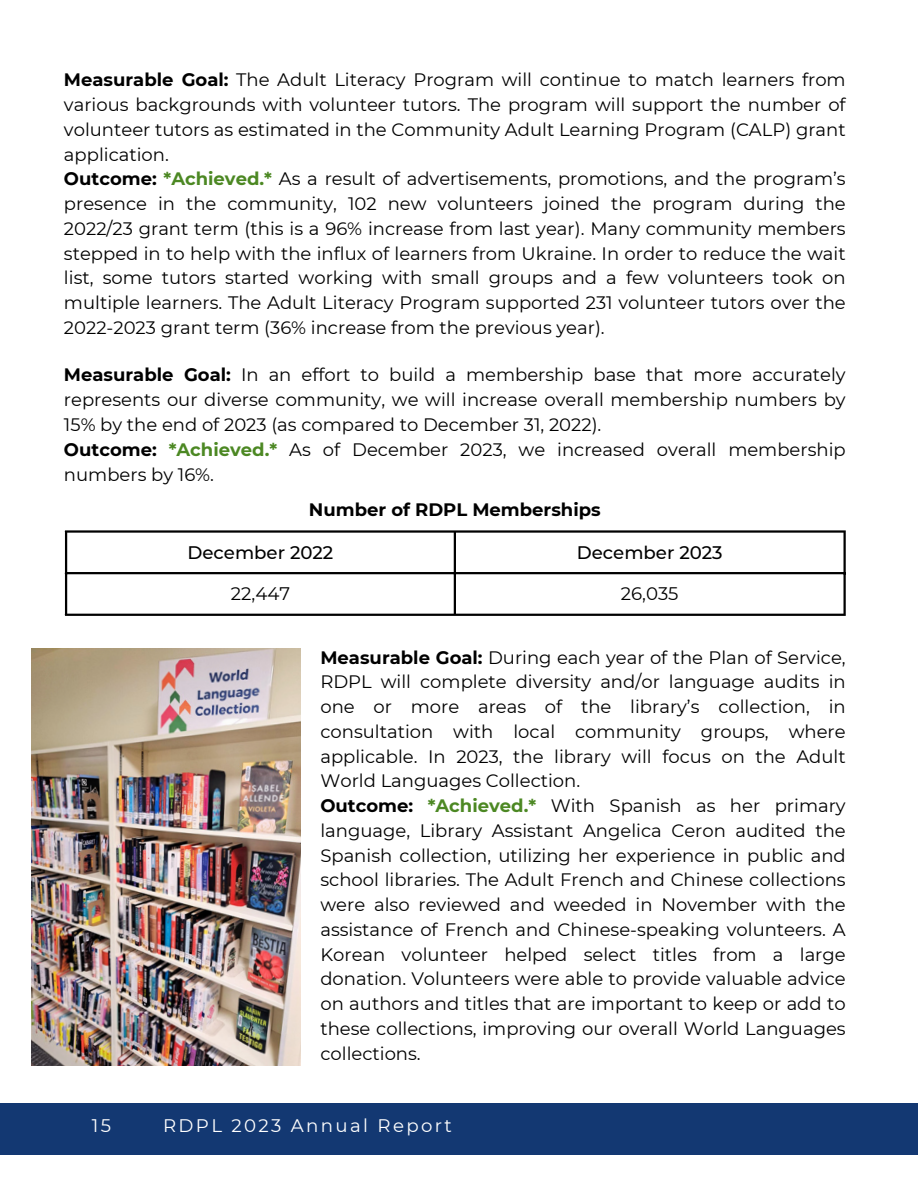
<style>
.page{position:relative;width:918px;height:1188px;background:#fff}
.page>*{position:absolute;margin:0;border:0;box-sizing:border-box;transform-origin:0 0}
.t1{font:500 18.15px "Montserrat";color:#000}
.t2{font:18.15px "Montserrat";letter-spacing:.13em;color:#fff}
.t3{font:18.15px "Montserrat";color:#000}
.t4{font:18px/24.8px "Montserrat";color:#000}
.t5{font:700 18px "Montserrat";color:#000}
.s1{font-weight:700}
.s2{font-weight:700;color:#4c8823}
</style>
<div class="page">
<div style="left:0;top:1103px;width:918px;height:51px;background:#133872"></div>
<hr style="left:65px;top:533px;width:2px;height:81px;background:#000">
<hr style="left:454px;top:533px;width:2px;height:81px;background:#000">
<hr style="left:843px;top:533px;width:3px;height:81px;background:#000">
<hr style="left:65px;top:530px;width:781px;height:3px;background:#000">
<hr style="left:65px;top:572px;width:781px;height:2px;background:#000">
<hr style="left:65px;top:614px;width:781px;height:2px;background:#000">
<img style="left:31px;top:649px;width:269px;height:417px">
<p class="t4" style="left:64px;top:67px;width:783px"><span class="s1">Measurable Goal:</span> The Adult Literacy Program will continue to match learners from various backgrounds with volunteer tutors. The program will support the number of volunteer tutors as estimated in the Community Adult Learning Program (CALP) grant application.<br><span class="s1">Outcome:</span> <span class="s2">*Achieved.*</span> As a result of advertisements, promotions, and the program’s presence in the community, 102 new volunteers joined the program during the 2022/23 grant term (this is a 96% increase from last year). Many community members stepped in to help with the influx of learners from Ukraine. In order to reduce the wait list, some tutors started working with small groups and a few volunteers took on multiple learners. The Adult Literacy Program supported 231 volunteer tutors over the 2022-2023 grant term (36% increase from the previous year).</p>
<p class="t4" style="left:64px;top:362px;width:783px"><span class="s1">Measurable Goal:</span> In an effort to build a membership base that more accurately represents our diverse community, we will increase overall membership numbers by 15% by the end of 2023 (as compared to December 31, 2022).<br><span class="s1">Outcome:</span> <span class="s2">*Achieved.*</span> As of December 2023, we increased overall membership numbers by 16%.</p>
<p class="t5" style="left:309px;top:499px;width:293px">Number of RDPL Memberships</p>
<p class="t1" style="left:188px;top:541px;width:147px">December 2022</p>
<p class="t1" style="left:577px;top:541px;width:147px">December 2023</p>
<p class="t3" style="left:231px;top:583px;width:61px">22,447</p>
<p class="t3" style="left:621px;top:583px;width:59px">26,035</p>
<p class="t4" style="left:320px;top:645px;width:527px"><span class="s1">Measurable Goal:</span> During each year of the Plan of Service, RDPL will complete diversity and/or language audits in one or more areas of the library’s collection, in consultation with local community groups, where applicable. In 2023, the library will focus on the Adult World Languages Collection.<br><span class="s1">Outcome:</span> <span class="s2">*Achieved.*</span> With Spanish as her primary language, Library Assistant Angelica Ceron audited the Spanish collection, utilizing her experience in public and school libraries. The Adult French and Chinese collections were also reviewed and weeded in November with the assistance of French and Chinese-speaking volunteers. A Korean volunteer helped select titles from a large donation. Volunteers were able to provide valuable advice on authors and titles that are important to keep or add to these collections, improving our overall World Languages collections.</p>
<p class="t2" style="left:92px;top:1115px;width:21px">15</p>
<p class="t2" style="left:163px;top:1115px;width:290px">RDPL 2023 Annual Report</p>
</div>
